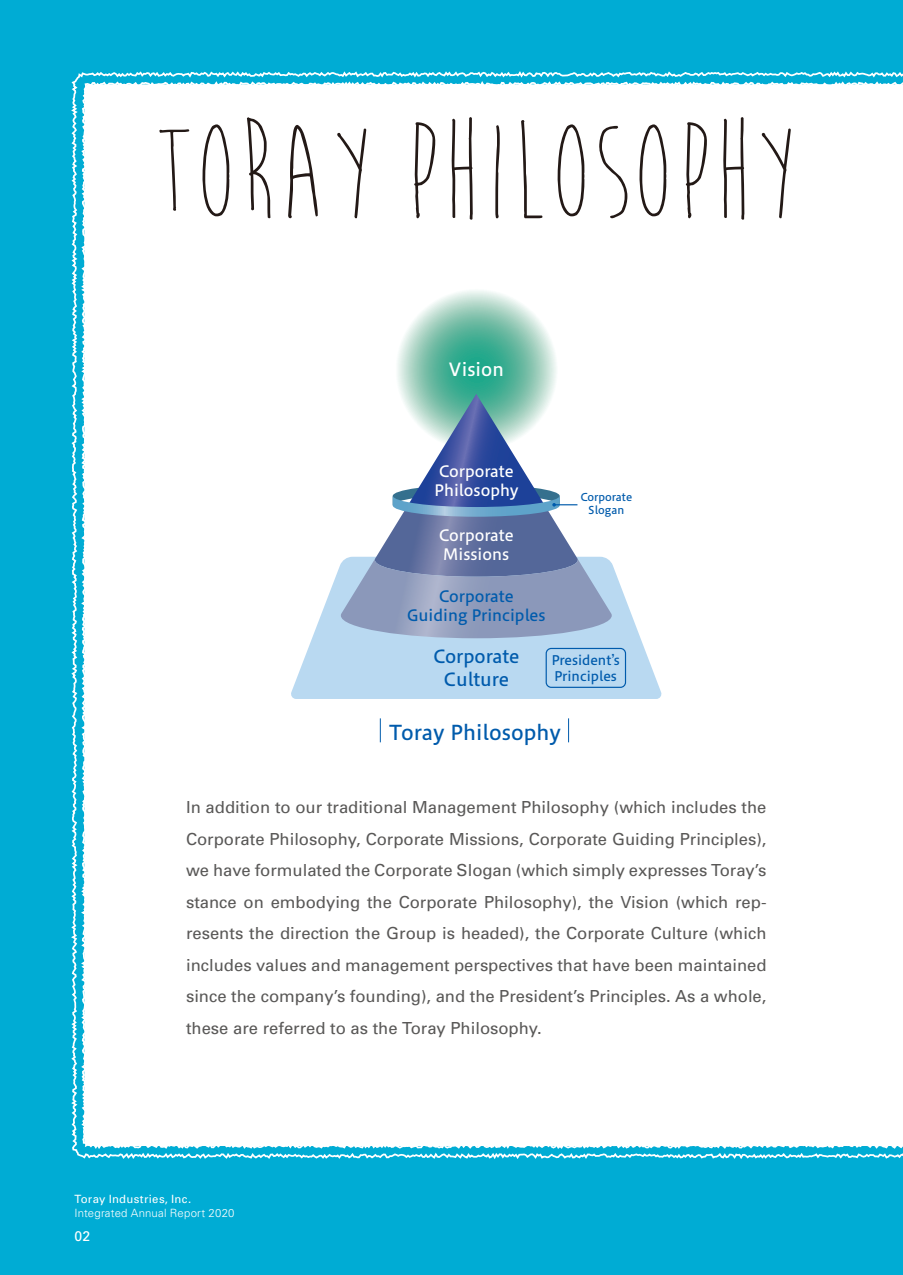
<style>
.page{position:relative;width:903px;height:1275px;background:#00acd4}
.page>*{position:absolute;margin:0;border:0;box-sizing:border-box;transform-origin:0 0}
.t1{font:140px "Moon Flower";color:#231916}
.t2{font:20.3px "Hiragino UD Sans Std N W5";color:#005bac}
.t3{font:17.85px/22.6px "Hiragino UD Sans Std N W5";color:#005bac;text-align:center}
.t4{font:17.85px "Hiragino UD Sans Std N W5";color:#fff}
.t5{font:16.62px/31.5px "Univers";color:#595857;text-align:justify}
.t6{font:15.4px/19.1px "Hiragino UD Sans Std N W5";color:#fff;text-align:center}
.t7{font:15.4px/19.1px "Hiragino UD Sans Std N W5";color:#005bac;text-align:center}
.t8{font:14px "Univers";color:#fff}
.t9{font:13.12px/15.8px "Hiragino UD Sans Std N W5";color:#005bac}
.t10{font:300 11.38px "Univers";letter-spacing:.02em;color:#fff}
.t11{font:11.38px "Univers";letter-spacing:.02em;color:#fff}
.t12{font:10.67px/12.8px "Hiragino UD Sans Std N W5";color:#005bac;text-align:center}
</style>
<div class="page">
<div style="left:71px;top:71px;width:832px;height:1088px;background:#fff"></div>
<div style="left:122px;top:278px;width:709px;height:511px;background:#fff"></div>
<svg style="left:291px;top:563px;width:371px;height:136px;fill:#b9d9f1"></svg>
<svg style="left:390px;top:283px;width:172px;height:173px"></svg>
<svg style="left:380px;top:718px;width:1px;height:24px"></svg>
<svg style="left:568px;top:718px;width:1px;height:24px"></svg>
<div style="left:546px;top:648px;width:80px;height:40px;border:1px solid #005bac;border-radius:5px"></div>
<svg style="left:341px;top:394px;width:271px;height:244px"></svg>
<h1 class="t1" style="left:154px;top:101px;width:646px">TORAY PHILOSOPHY</h1>
<p class="t4" style="left:449px;top:356px;width:57px">Vision</p>
<p class="t6" style="left:434px;top:461px;width:86px">Corporate<br>Philosophy</p>
<p class="t6" style="left:439px;top:525px;width:76px;text-align:left">Corporate<br>Missions</p>
<p class="t7" style="left:407px;top:586px;width:140px">Corporate<br>Guiding Principles</p>
<p class="t12" style="left:580px;top:490px;width:53px">Corporate<br>Slogan</p>
<p class="t3" style="left:433px;top:644px;width:88px">Corporate<br>Culture</p>
<p class="t2" style="left:389px;top:717px;width:174px">Toray Philosophy</p>
<p class="t9" style="left:551px;top:652px;width:70px">Presidentʼs<br>Principles</p>
<p class="t5" style="left:186px;top:792px;width:582px">In addition to our traditional Management Philosophy (which includes the Corporate Philosophy, Corporate Missions, Corporate Guiding Principles), we have formulated the Corporate Slogan (which simply expresses Toray’s stance on embodying the Corporate Philosophy), the Vision (which rep&shy;resents the direction the Group is headed), the Corporate Culture (which includes values and management perspectives that have been maintained since the company’s founding), and the President’s Principles. As a whole, these are referred to as the Toray Philosophy.</p>
<p class="t11" style="left:74px;top:1192px;width:118px">Toray Industries, Inc.</p>
<p class="t10" style="left:74px;top:1206px;width:162px">Integrated Annual Report 2020</p>
<p class="t8" style="left:74px;top:1227px;width:17px">02</p>
</div>
